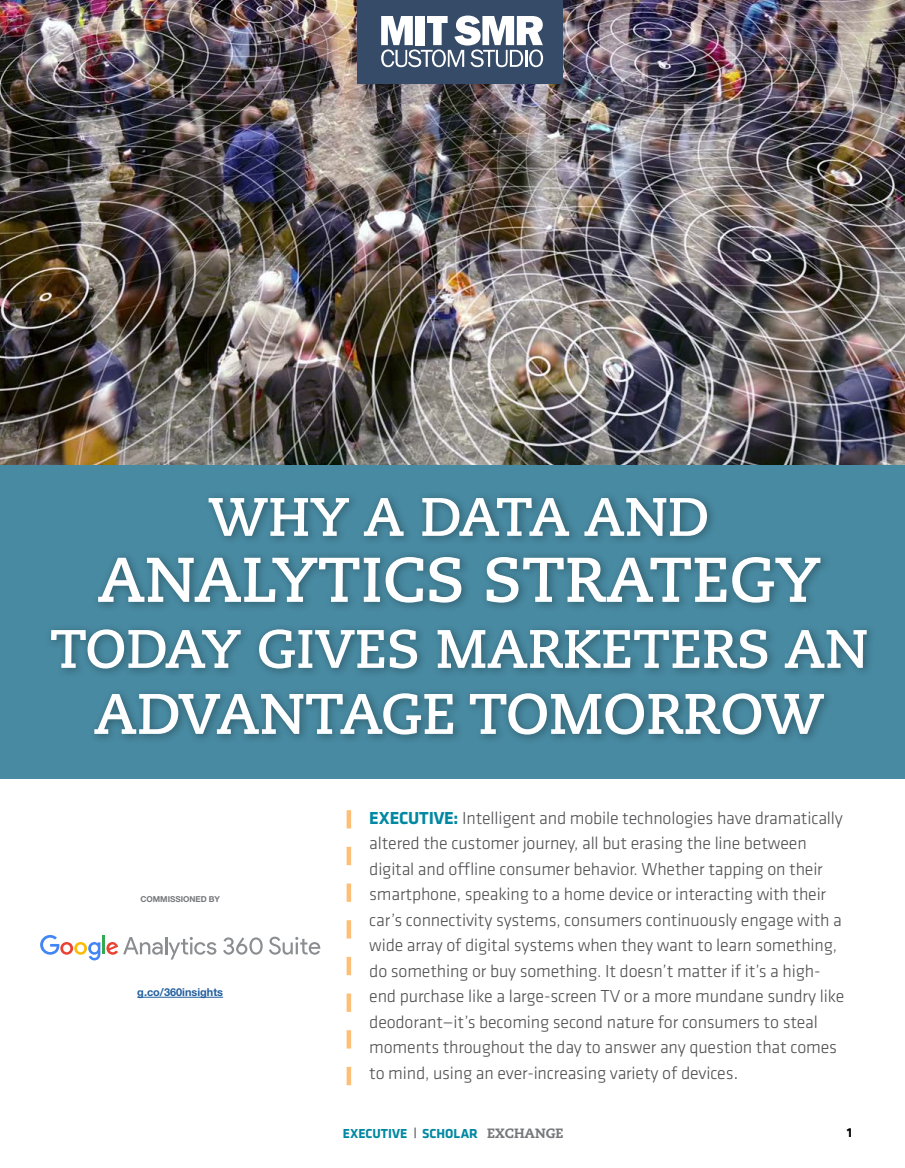
<style>
.page{position:relative;width:905px;height:1168px;background:#fff}
.page>*{position:absolute;margin:0;border:0;box-sizing:border-box;transform-origin:0 0}
.t1{font:700 63px "Caecilia";color:#fff}
.t2{font:700 57px "Caecilia";color:#fff}
.t3{font:700 54px "Caecilia";color:#fff}
.t4{font:300 18px/25.5px "Klavika";letter-spacing:-.01em;color:#4d4d4f}
.t5{font:700 13.5px "Klavika";color:#0088a2}
.t6{font:700 13.5px "Klavika";color:#000}
.t7{font:700 10.95px "Helvetica Neue LT Std";color:#215e9e}
.t8{font:700 8.25px "Helvetica Neue LT Std";color:#77787b}
.s1{font-weight:700;color:#0088a2}
.s2{font-size:21px}
.s3{font-family:"Caecilia";font-weight:800;color:#77787b}
</style>
<div class="page">
<img style="left:0;top:0;width:904px;height:465px">
<div style="left:0;top:465px;width:904px;height:314px;background:#488aa2"></div>
<svg style="left:346px;top:810px;width:5px;height:275px"></svg>
<div style="left:45px;top:492px;width:832px;height:253px;background:#000;opacity:.33"></div>
<div style="left:357px;top:0;width:205px;height:83px;background:#364b68"></div>
<svg style="left:381px;top:16px;width:162px;height:51px"></svg>
<hr style="left:137px;top:997px;width:86px;height:1px;background:#215e9e">
<svg style="left:40px;top:935px;width:60px;height:25px"></svg>
<hr style="left:102px;top:935px;width:3px;height:19px;background:#34a853">
<svg style="left:106px;top:937px;width:110px;height:22px"></svg>
<svg style="left:223px;top:937px;width:40px;height:17px"></svg>
<svg style="left:269px;top:936px;width:51px;height:19px"></svg>
<h3 class="t3" style="left:208px;top:485px;width:503px">WHY A DATA AND</h3>
<h1 class="t1" style="left:97px;top:543px;width:724px">ANALYTICS STRATEGY</h1>
<h3 class="t3" style="left:50px;top:617px;width:819px">TODAY GIVES MARKETERS AN</h3>
<h2 class="t2" style="left:94px;top:680px;width:732px">ADVANTAGE TOMORROW</h2>
<p class="t8" style="left:140px;top:894px;width:81px">COMMISSIONED BY</p>
<p class="t7" style="left:137px;top:985px;width:87px">g.co/360insights</p>
<p class="t4" style="left:369px;top:805px;width:476px"><span class="s1">EXECUTIVE:</span> Intelligent and mobile technologies have dramatically altered the customer journey, all but erasing the line between digital and offline consumer behavior. Whether tapping on their smartphone, speaking to a home device or interacting with their car’s connectivity systems, consumers continuously engage with a wide array of digital systems when they want to learn something, do something or buy something. It doesn’t matter if it’s a high&shy;end purchase like a large-screen TV or a more mundane sundry like deodorant—it’s becoming second nature for consumers to steal moments throughout the day to answer any question that comes to mind, using an ever-increasing variety of devices<span class="s2">.</span></p>
<p class="t5" style="left:343px;top:1123px;width:222px">EXECUTIVE <span class="s3">|</span> SCHOLAR <span class="s3">EXCHANGE</span></p>
<p class="t6" style="left:846px;top:1122px;width:7px">1</p>
</div>
